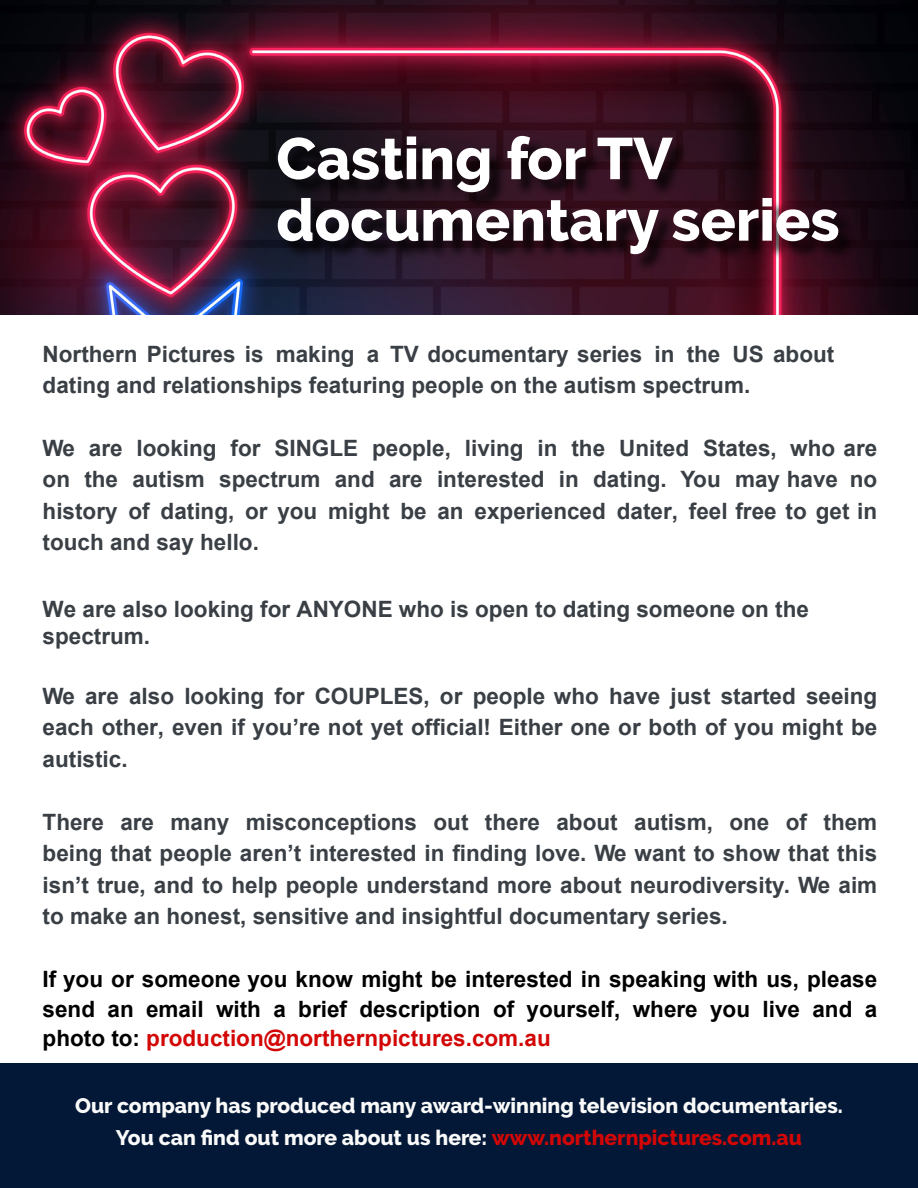
<style>
.page{position:relative;width:918px;height:1188px;background:#fff}
.page>*{position:absolute;margin:0;border:0;box-sizing:border-box;transform-origin:0 0}
.t1{font:800 58.5px/61.5px "Raleway";color:#fff}
.t2{font:700 22.5px/31.5px "Arial";color:#393f44;text-align:justify}
.t3{font:700 22.5px/29.5px "Arial";color:#000;text-align:justify}
.t4{font:800 21px/31.5px "Raleway";color:#fafafa;text-align:center}
.s1{color:#d30606}
</style>
<div class="page">
<div style="left:0;top:1064px;width:918px;height:124px;background:#031836"></div>
<img style="left:0;top:0;width:918px;height:315px">
<div style="left:281px;top:139px;width:576px;height:134px;background:#000;opacity:.75"></div>
<h1 class="t1" style="left:276px;top:128px;width:565px">Casting for TV documentary series</h1>
<p class="t2" style="left:43px;top:338px;width:793px">Northern Pictures is making a TV documentary series in the US about dating and relationships featuring people on the autism spectrum.</p>
<p class="t2" style="left:43px;top:433px;width:836px">We are looking for SINGLE people, living in the United States, who are on the autism spectrum and are interested in dating. You may have no history of dating, or you might be an experienced dater, feel free to get in touch and say hello.</p>
<p class="t2" style="left:43px;top:596px;width:768px;line-height:27px">We are also looking for ANYONE who is open to dating someone on the spectrum.</p>
<p class="t2" style="left:43px;top:680px;width:836px">We are also looking for COUPLES, or people who have just started seeing each other, even if you’re not yet official! Either one or both of you might be autistic.</p>
<p class="t2" style="left:43px;top:806px;width:836px">There are many misconceptions out there about autism, one of them being that people aren’t interested in finding love. We want to show that this isn’t true, and to help people understand more about neurodiversity. We aim to make an honest, sensitive and insightful documentary series.</p>
<p class="t3" style="left:43px;top:965px;width:836px">If you or someone you know might be interested in speaking with us, please send an email with a brief description of yourself, where you live and a photo to: <span class="s1">production@northernpictures.com.au</span></p>
<p class="t4" style="left:75px;top:1090px;width:769px">Our company has produced many award-winning television documentaries.<br>You can find out more about us here: <span class="s1">www.northernpictures.com.au</span></p>
</div>
